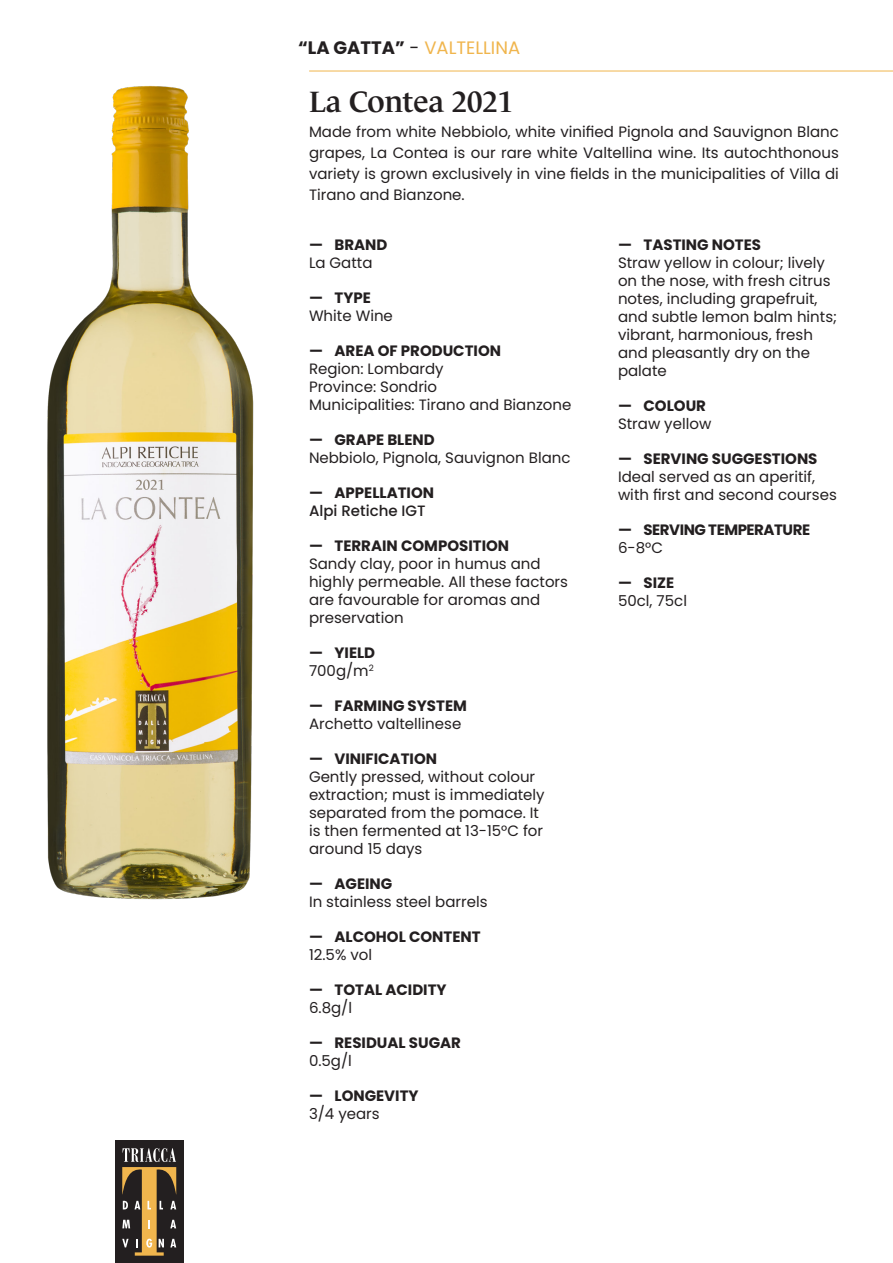
<style>
.page{position:relative;width:893px;height:1263px;background:#fff}
.page>*{position:absolute;margin:0;border:0;box-sizing:border-box;transform-origin:0 0}
.Titolo_nome_vino{font:600 30px "Le Monde Journal Std";color:#231f20}
.Testi_tecnici{font:18px "Poppins";color:#f0b54d}
.Testi_tecnici-2{font:15px/18px "Poppins";color:#231f20}
.Testo_introduzione{font:15px/21px "Poppins";color:#231f20;text-align:justify}
.t1{font:700 15px "Poppins";color:#231f20}
.t2{font:500 15px/18px "Poppins";color:#231f20}
.t3{font:700 15px "Poppins";letter-spacing:-.03em;color:#231f20}
.s1{font-weight:700;color:#231f20}
.s2{color:#231f20}
.s3{font-weight:700}
</style>
<div class="page">
<div style="left:115px;top:1141px;width:69px;height:122px;background:#231f20"></div>
<svg style="left:122px;top:1148px;width:54px;height:107px"></svg>
<hr style="left:309px;top:71px;width:584px;height:1px;background:#f0b54d">
<img style="left:47px;top:86px;width:207px;height:814px">
<p class="Testi_tecnici" style="left:298px;top:37px;width:224px"><span class="s1">“LA GATTA”</span> <span class="s2">-</span> VALTELLINA</p>
<p class="Titolo_nome_vino" style="left:309px;top:85px;width:206px">La Contea 2021</p>
<p class="Testo_introduzione" style="left:309px;top:121px;width:531px">Made from white Nebbiolo, white vinified Pignola and Sauvignon Blanc grapes, La Contea is our rare white Valtellina wine. Its autochthonous variety is grown exclusively in vine fields in the municipalities of Villa di Tirano and Bianzone.</p>
<p class="t1" style="left:309px;top:236px;width:80px">— BRAND</p>
<p class="Testi_tecnici-2" style="left:309px;top:254px;width:65px">La Gatta</p>
<p class="t1" style="left:309px;top:289px;width:63px">— TYPE</p>
<p class="Testi_tecnici-2" style="left:309px;top:307px;width:85px">White Wine</p>
<p class="t1" style="left:309px;top:342px;width:194px">— AREA OF PRODUCTION</p>
<p class="Testi_tecnici-2" style="left:309px;top:360px;width:264px">Region: Lombardy<br>Province: Sondrio<br>Municipalities: Tirano and Bianzone</p>
<p class="t1" style="left:309px;top:431px;width:127px">— GRAPE BLEND</p>
<p class="Testi_tecnici-2" style="left:309px;top:449px;width:263px">Nebbiolo, Pignola, Sauvignon Blanc</p>
<p class="t2" style="left:309px;top:484px;width:127px"><span class="s3">— APPELLATION<br></span>Alpi Retiche IGT</p>
<p class="t1" style="left:309px;top:537px;width:202px">— TERRAIN COMPOSITION</p>
<p class="Testi_tecnici-2" style="left:309px;top:555px;width:261px">Sandy clay, poor in humus and highly permeable. All these factors are favourable for aromas and preservation</p>
<p class="t1" style="left:309px;top:644px;width:68px">— YIELD</p>
<p class="Testi_tecnici-2" style="left:309px;top:662px;width:66px">700g/m<sup>2</sup></p>
<p class="t1" style="left:309px;top:697px;width:159px">— FARMING SYSTEM</p>
<p class="Testi_tecnici-2" style="left:309px;top:715px;width:154px">Archetto valtellinese</p>
<p class="t1" style="left:309px;top:750px;width:130px">— VINIFICATION</p>
<p class="Testi_tecnici-2" style="left:309px;top:768px;width:237px">Gently pressed, without colour extraction; must is immediately separated from the pomace. It is then fermented at 13-15°C for around 15 days</p>
<p class="t1" style="left:309px;top:875px;width:85px">— AGEING</p>
<p class="Testi_tecnici-2" style="left:309px;top:893px;width:180px">In stainless steel barrels</p>
<p class="t1" style="left:309px;top:928px;width:173px">— ALCOHOL CONTENT</p>
<p class="Testi_tecnici-2" style="left:309px;top:946px;width:65px">12.5% vol</p>
<p class="t1" style="left:309px;top:981px;width:139px">— TOTAL ACIDITY</p>
<p class="Testi_tecnici-2" style="left:309px;top:999px;width:45px">6.8g/l</p>
<p class="t1" style="left:309px;top:1034px;width:153px">— RESIDUAL SUGAR</p>
<p class="Testi_tecnici-2" style="left:309px;top:1052px;width:44px">0.5g/l</p>
<p class="t1" style="left:309px;top:1087px;width:111px">— LONGEVITY</p>
<p class="Testi_tecnici-2" style="left:309px;top:1105px;width:72px">3/4 years</p>
<p class="t1" style="left:618px;top:236px;width:145px">— TASTING NOTES</p>
<p class="Testi_tecnici-2" style="left:618px;top:254px;width:221px">Straw yellow in colour; lively on the nose, with fresh citrus notes, including grapefruit, and subtle lemon balm hints; vibrant, harmonious, fresh and pleasantly dry on the palate</p>
<p class="t1" style="left:618px;top:397px;width:90px">— COLOUR</p>
<p class="Testi_tecnici-2" style="left:618px;top:415px;width:95px">Straw yellow</p>
<p class="t1" style="left:618px;top:450px;width:201px">— SERVING SUGGESTIONS</p>
<p class="Testi_tecnici-2" style="left:618px;top:468px;width:220px">Ideal served as an aperitif, with first and second courses</p>
<p class="t3" style="left:618px;top:521px;width:194px">— SERVING TEMPERATURE</p>
<p class="Testi_tecnici-2" style="left:618px;top:539px;width:46px">6-8°C</p>
<p class="t1" style="left:618px;top:574px;width:58px">— SIZE</p>
<p class="Testi_tecnici-2" style="left:618px;top:592px;width:71px">50cl, 75cl</p>
</div>
